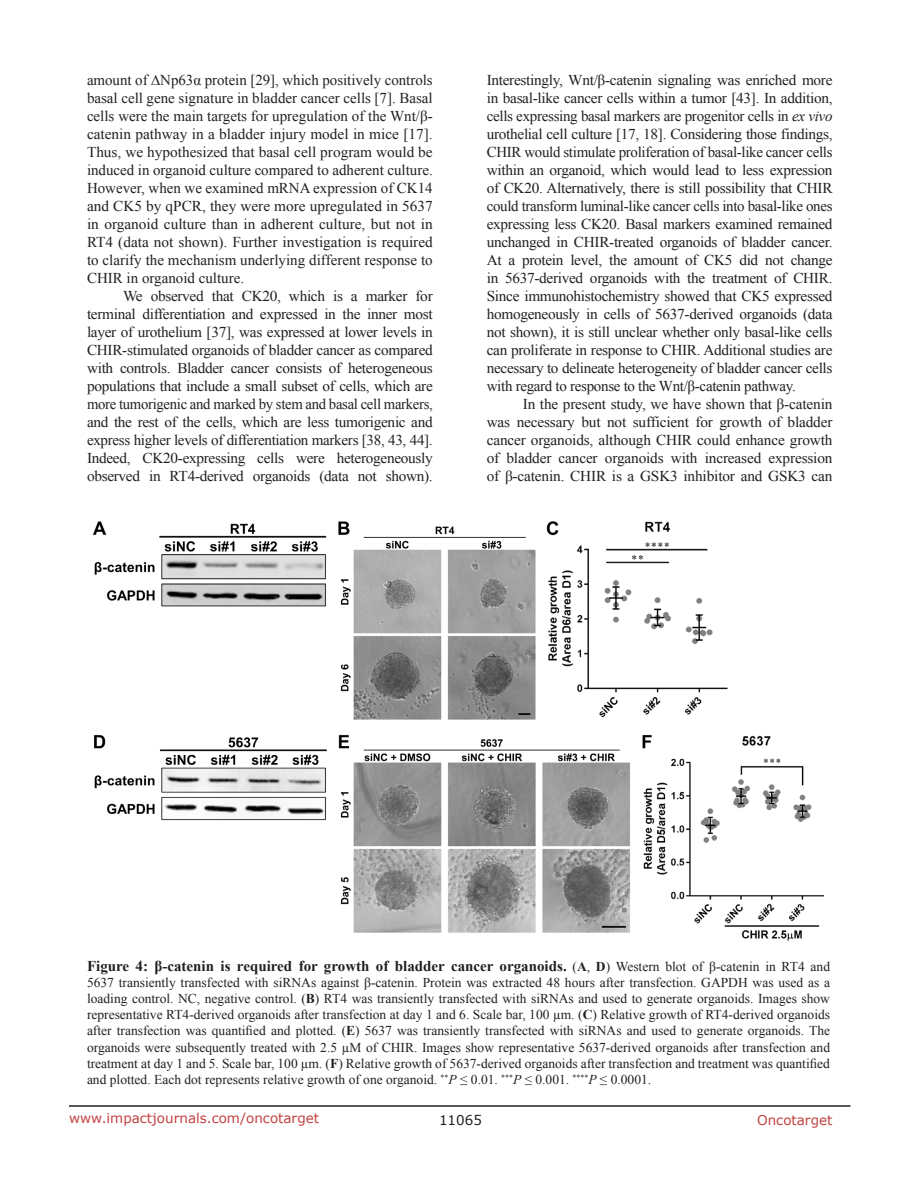
<style>
.page{position:relative;width:918px;height:1188px;background:#fff}
.page>*{position:absolute;margin:0;border:0;box-sizing:border-box;transform-origin:0 0}
.BodyText{font:15px/18px "Times New Roman";letter-spacing:-.02em;color:#231f20;text-align:justify}
.Figuretrx{font:700 15px "Times New Roman";color:#231f20}
.Figuretrx-2{font:13.5px/16.2px "Times New Roman";color:#231f20;text-align:justify}
.t1{font:13.5px "Verdana";color:#c24141}
.t2{font:13.5px "Verdana";color:#231f20}
.s1{font-style:italic}
.s2{font-weight:400;font-size:13.5px}
.s3{font-size:13.5px}
.s4{font-weight:700}
</style>
<div class="page">
<hr style="left:69px;top:1105px;width:781px;height:2px;background:#231f20">
<img style="left:94px;top:522px;width:729px;height:418px">
<p class="BodyText" style="left:87px;top:71px;width:347px">amount of ∆Np63α protein [29], which positively controls basal cell gene signature in bladder cancer cells [7]. Basal cells were the main targets for upregulation of the Wnt/β&shy;catenin pathway in a bladder injury model in mice [17].<br>Thus, we hypothesized that basal cell program would be induced in organoid culture compared to adherent culture.<br>However, when we examined mRNA expression of CK14 and CK5 by qPCR, they were more upregulated in 5637 in organoid culture than in adherent culture, but not in RT4 (data not shown). Further investigation is required to clarify the mechanism underlying different response to CHIR in organoid culture.</p>
<p class="BodyText" style="left:87px;top:287px;width:347px;text-indent:36px">We observed that CK20, which is a marker for terminal differentiation and expressed in the inner most layer of urothelium [37], was expressed at lower levels in CHIR-stimulated organoids of bladder cancer as compared with controls. Bladder cancer consists of heterogeneous populations that include a small subset of cells, which are more tumorigenic and marked by stem and basal cell markers, and the rest of the cells, which are less tumorigenic and express higher levels of differentiation markers [38, 43, 44].<br>Indeed, CK20-expressing cells were heterogeneously observed in RT4-derived organoids (data not shown).</p>
<p class="BodyText" style="left:487px;top:71px;width:347px">Interestingly, Wnt/β-catenin signaling was enriched more in basal-like cancer cells within a tumor [43]. In addition, cells expressing basal markers are progenitor cells in <span class="s1">ex vivo </span>urothelial cell culture [17, 18]. Considering those findings, CHIR would stimulate proliferation of basal-like cancer cells within an organoid, which would lead to less expression of CK20. Alternatively, there is still possibility that CHIR could transform luminal-like cancer cells into basal-like ones expressing less CK20. Basal markers examined remained unchanged in CHIR-treated organoids of bladder cancer.<br>At a protein level, the amount of CK5 did not change in 5637-derived organoids with the treatment of CHIR.<br>Since immunohistochemistry showed that CK5 expressed homogeneously in cells of 5637-derived organoids (data not shown), it is still unclear whether only basal-like cells can proliferate in response to CHIR. Additional studies are necessary to delineate heterogeneity of bladder cancer cells with regard to response to the Wnt/β-catenin pathway.</p>
<p class="BodyText" style="left:487px;top:395px;width:347px;text-indent:36px">In the present study, we have shown that β-catenin was necessary but not sufficient for growth of bladder cancer organoids, although CHIR could enhance growth of bladder cancer organoids with increased expression of β-catenin. CHIR is a GSK3 inhibitor and GSK3 can</p>
<p class="Figuretrx" style="left:87px;top:955px;width:745px">Figure 4: β-catenin is required for growth of bladder cancer organoids. <span class="s2">(</span><span class="s3">A</span><span class="s2">,</span> <span class="s3">D</span><span class="s2">) Western blot of β-catenin in RT4 and</span></p>
<p class="Figuretrx-2" style="left:87px;top:974px;width:745px">5637 transiently transfected with siRNAs against β-catenin. Protein was extracted 48 hours after transfection. GAPDH was used as a loading control. NC, negative control. (<span class="s4">B</span>) RT4 was transiently transfected with siRNAs and used to generate organoids. Images show representative RT4-derived organoids after transfection at day 1 and 6. Scale bar, 100 µm. (<span class="s4">C</span>) Relative growth of RT4-derived organoids after transfection was quantified and plotted. (<span class="s4">E</span>) 5637 was transiently transfected with siRNAs and used to generate organoids. The organoids were subsequently treated with 2.5 µM of CHIR. Images show representative 5637-derived organoids after transfection and treatment at day 1 and 5. Scale bar, 100 µm. (<span class="s4">F</span>) Relative growth of 5637-derived organoids after transfection and treatment was quantified and plotted. Each dot represents relative growth of one organoid. <sup>**</sup><span class="s1">P</span> ≤ 0.01. <sup>***</sup><span class="s1">P</span> ≤ 0.001. <sup>****</sup><span class="s1">P</span> ≤ 0.0001.</p>
<p class="t1" style="left:69px;top:1109px;width:252px">www.impactjournals.com/oncotarget</p>
<p class="t2" style="left:439px;top:1111px;width:44px">11065</p>
<p class="t1" style="left:757px;top:1111px;width:77px">Oncotarget</p>
</div>
